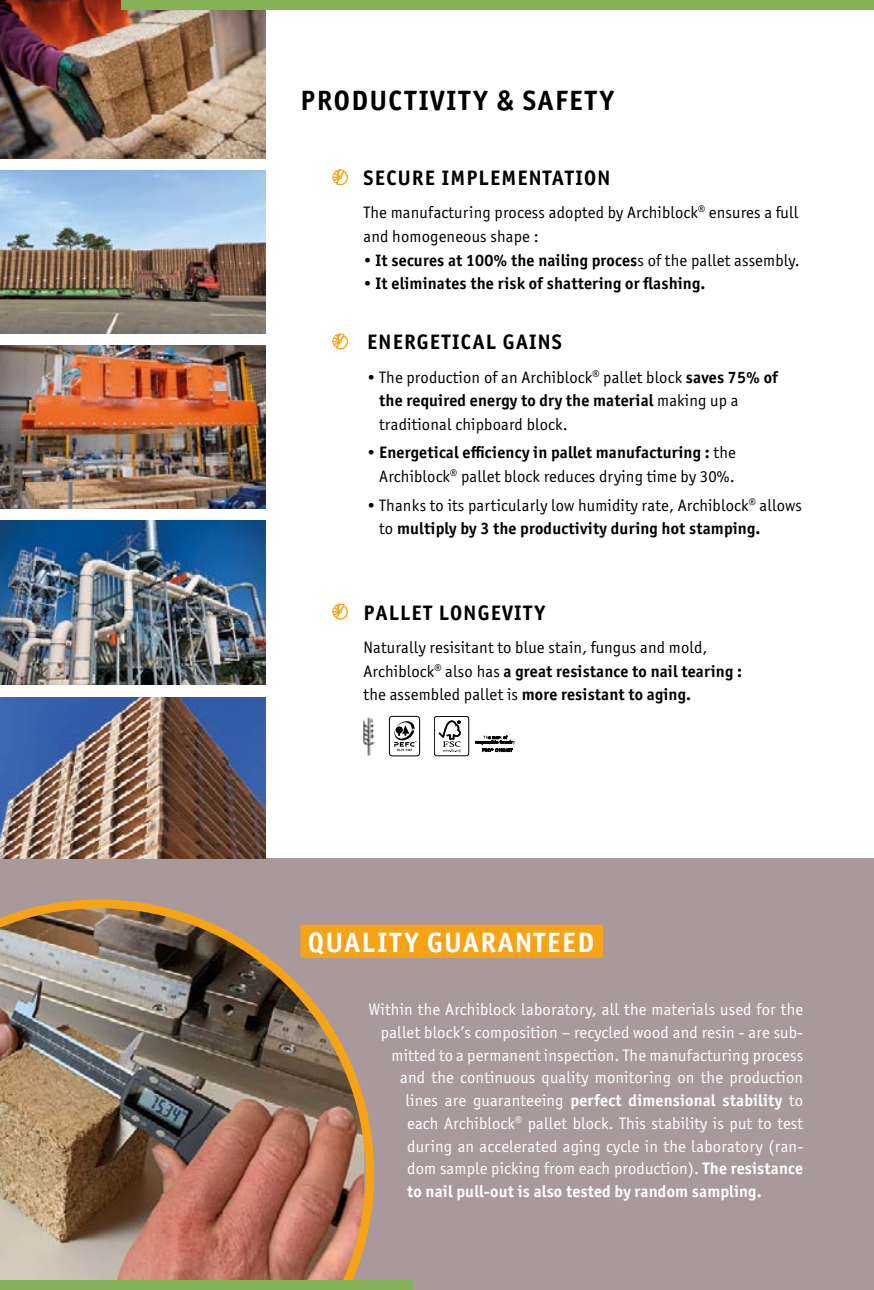
<style>
.page{position:relative;width:874px;height:1290px;background:#fff}
.page>*{position:absolute;margin:0;border:0;box-sizing:border-box;transform-origin:0 0}
.t1{font:700 28px "Officina Sans ITC Pro";letter-spacing:.06em;color:#000}
.t2{font:700 28px "Officina Sans ITC Pro";letter-spacing:.06em;color:#fff}
.t3{font:700 21px "Officina Sans ITC Pro";letter-spacing:.06em;color:#000}
.t4{font:16.62px/23.6px "Officina Sans ITC Pro";letter-spacing:.01em;color:#000}
.t5{font:16.62px "Officina Sans ITC Pro";letter-spacing:.01em;color:#fff}
.t6{font:700 16.62px "Officina Sans ITC Pro";letter-spacing:.01em;color:#000}
.t7{font:700 16.62px "Officina Sans ITC Pro";letter-spacing:.01em;color:#fff}
.s1{font-weight:400}
.s2{font-weight:700}
</style>
<div class="page">
<hr style="left:0;top:0;width:1px;height:197px;background:#86b256">
<div style="left:0;top:858px;width:873px;height:432px;background:#a9999c"></div>
<div style="left:300px;top:925px;width:302px;height:33px;background:#f7a318"></div>
<img style="left:0;top:899px;width:374px;height:381px">
<img style="left:0;top:0;width:265px;height:159px">
<img style="left:0;top:170px;width:265px;height:164px">
<img style="left:0;top:345px;width:265px;height:164px">
<img style="left:0;top:520px;width:265px;height:164px">
<img style="left:0;top:697px;width:265px;height:161px">
<div style="left:0;top:1280px;width:412px;height:10px;background:#86b256"></div>
<div style="left:122px;top:0;width:751px;height:9px;background:#86b256"></div>
<svg style="left:332px;top:169px;width:16px;height:16px"></svg>
<svg style="left:332px;top:333px;width:16px;height:16px"></svg>
<svg style="left:332px;top:603px;width:16px;height:17px"></svg>
<img style="left:363px;top:717px;width:12px;height:39px">
<div style="left:389px;top:716px;width:30px;height:40px;border:1px solid #000;border-radius:3px"></div>
<svg style="left:394px;top:721px;width:22px;height:30px"></svg>
<div style="left:434px;top:716px;width:34px;height:40px;border:1px solid #000;border-radius:2px"></div>
<svg style="left:438px;top:720px;width:22px;height:32px"></svg>
<svg style="left:475px;top:736px;width:40px;height:16px"></svg>
<h1 class="t1" style="left:300px;top:89px;width:314px">PRODUCTIVITY &amp; SAFETY</h1>
<p class="t3" style="left:363px;top:168px;width:248px">SECURE IMPLEMENTATION</p>
<p class="t4" style="left:363px;top:202px;width:436px">The manufacturing process adopted by Archiblock® ensures a full and homogeneous shape :</p>
<p class="t6" style="left:363px;top:253px;width:437px">• It secures at 100% the nailing proces<span class="s1">s of the pallet assembly.</span></p>
<p class="t6" style="left:363px;top:276px;width:343px">• It eliminates the risk of shattering or flashing.</p>
<p class="t3" style="left:367px;top:333px;width:196px">ENERGETICAL GAINS</p>
<p class="t4" style="left:379px;top:366px;width:400px;text-indent:-12px">• The production of an Archiblock® pallet block <span class="s2">saves 75% of the required energy to dry the material</span> making up a traditional chipboard block.</p>
<p class="t4" style="left:367px;top:442px;width:370px;text-align:right">• <span class="s2">Energetical efficiency in pallet manufacturing :</span> the<br>Archiblock® pallet block reduces drying time by 30%.</p>
<p class="t4" style="left:379px;top:494px;width:424px;text-indent:-12px">• Thanks to its particularly low humidity rate, Archiblock® allows to <span class="s2">multiply by 3 the productivity during hot stamping.</span></p>
<p class="t3" style="left:363px;top:603px;width:183px">PALLET LONGEVITY</p>
<p class="t4" style="left:363px;top:637px;width:380px">Naturally resisitant to blue stain, fungus and mold,<br>Archiblock® also has <span class="s2">a great resistance to nail tearing : </span>the assembled pallet is <span class="s2">more resistant to aging.</span></p>
<h1 class="t2" style="left:308px;top:930px;width:287px">QUALITY GUARANTEED</h1>
<p class="t5" style="left:368px;top:1002px;width:436px">Within the Archiblock laboratory, all the materials used for the</p>
<p class="t5" style="left:381px;top:1025px;width:423px">pallet block’s composition – recycled wood and resin - are sub-</p>
<p class="t5" style="left:391px;top:1047px;width:413px">mitted to a permanent inspection. The manufacturing process</p>
<p class="t5" style="left:400px;top:1070px;width:404px">and the continuous quality monitoring on the production</p>
<p class="t7" style="left:405px;top:1093px;width:399px"><span class="s1">lines are guaranteeing</span> perfect dimensional stability <span class="s1">to</span></p>
<p class="t5" style="left:407px;top:1116px;width:397px">each Archiblock® pallet block. This stability is put to test</p>
<p class="t5" style="left:407px;top:1138px;width:397px">during an accelerated aging cycle in the laboratory (ran-</p>
<p class="t5" style="left:407px;top:1161px;width:397px">dom sample picking from each production). <span class="s2">The resistance</span></p>
<p class="t7" style="left:407px;top:1184px;width:356px">to nail pull-out is also tested by random sampling.</p>
</div>
